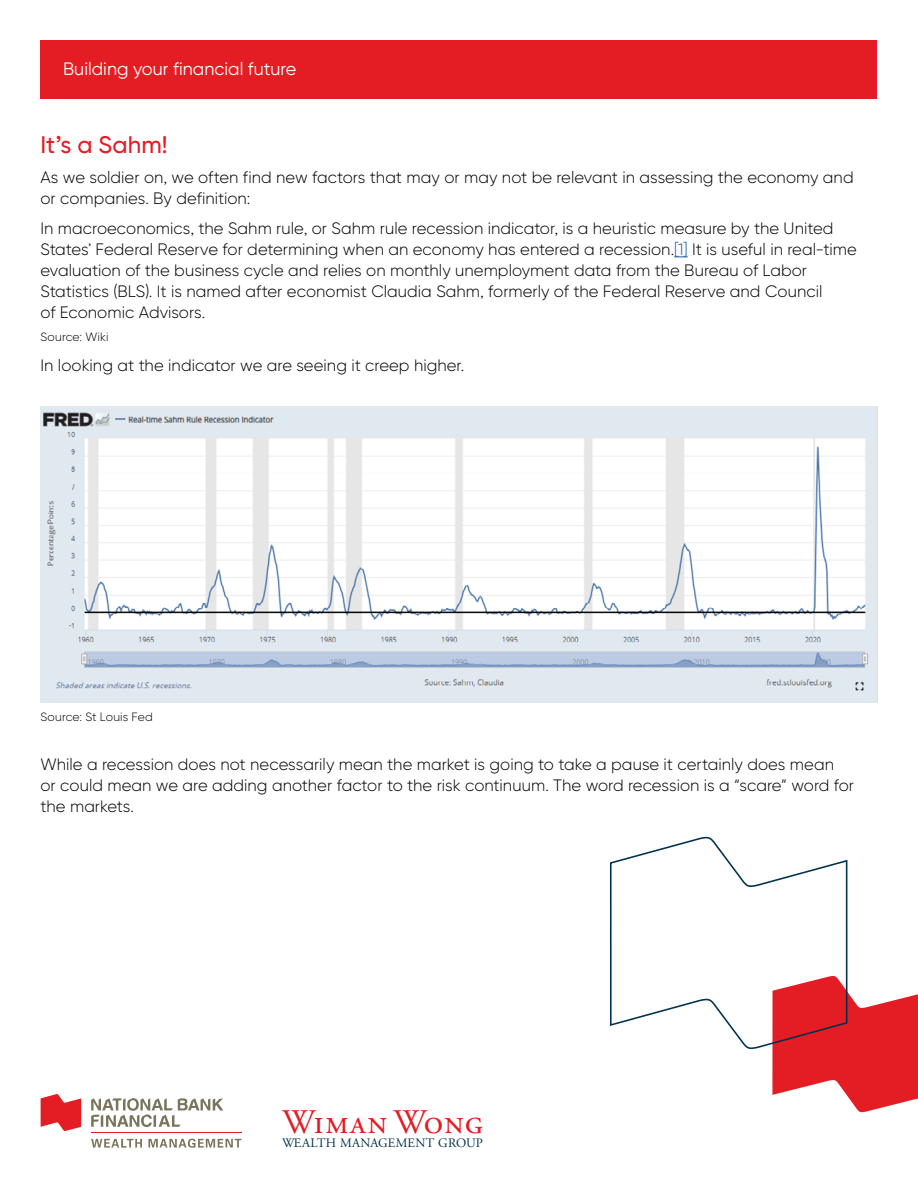
<style>
.page{position:relative;width:918px;height:1188px;background:#fff}
.page>*{position:absolute;margin:0;border:0;box-sizing:border-box;transform-origin:0 0}
.t1{font:34.5px "Adobe Garamond Pro";letter-spacing:.02em;color:#e41c23}
.t2{font:500 24px "Gilroy BN";color:#e41c23}
.t3{font:18px "Gilroy BN";color:#fff}
.t4{font:300 16.5px/21px "Gilroy BN";color:#000}
.t5{font:12.9px "Adobe Garamond Pro";letter-spacing:.01em;color:#00324d}
.Sources{font:300 12px "Gilroy BN";letter-spacing:.015em;color:#000}
.s1{color:#215e9e}
</style>
<div class="page">
<div style="left:40px;top:40px;width:838px;height:59px;background:#e41c23"></div>
<svg style="left:41px;top:1094px;width:40px;height:37px"></svg>
<svg style="left:91px;top:1139px;width:51px;height:9px"></svg>
<svg style="left:148px;top:1139px;width:93px;height:9px"></svg>
<hr style="left:91px;top:1132px;width:150px;height:1px;background:#e41c23">
<svg style="left:91px;top:1098px;width:132px;height:29px"></svg>
<svg style="left:674px;top:256px;width:14px;height:1px"></svg>
<img style="left:40px;top:407px;width:838px;height:295px">
<svg style="left:772px;top:994px;width:146px;height:119px"></svg>
<svg style="left:610px;top:837px;width:239px;height:214px"></svg>
<p class="t3" style="left:63px;top:58px;width:235px">Building your financial future</p>
<h2 class="t2" style="left:40px;top:130px;width:129px">It’s a Sahm!</h2>
<p class="t4" style="left:40px;top:167px;width:815px">As we soldier on, we often find new factors that may or may not be relevant in assessing the economy and or companies. By definition:</p>
<p class="t4" style="left:40px;top:218px;width:818px">In macroeconomics, the Sahm rule, or Sahm rule recession indicator, is a heuristic measure by the United States' Federal Reserve for determining when an economy has entered a recession.<span class="s1">[1]</span> It is useful in real-time evaluation of the business cycle and relies on monthly unemployment data from the Bureau of Labor Statistics (BLS). It is named after economist Claudia Sahm, formerly of the Federal Reserve and Council<br>of Economic Advisors.</p>
<p class="Sources" style="left:40px;top:329px;width:69px">Source: Wiki</p>
<p class="t4" style="left:40px;top:354px;width:425px">In looking at the indicator we are seeing it creep higher.</p>
<p class="Sources" style="left:40px;top:709px;width:114px">Source: St Louis Fed</p>
<p class="t4" style="left:40px;top:753px;width:815px">While a recession does not necessarily mean the market is going to take a pause it certainly does mean<br>or could mean we are adding another factor to the risk continuum. The word recession is a “scare” word for the markets.</p>
<p class="t1" style="left:282px;top:1101px;width:202px">Wiman Wong</p>
<p class="t5" style="left:282px;top:1136px;width:202px">WEALTH MANAGEMENT GROUP</p>
</div>
